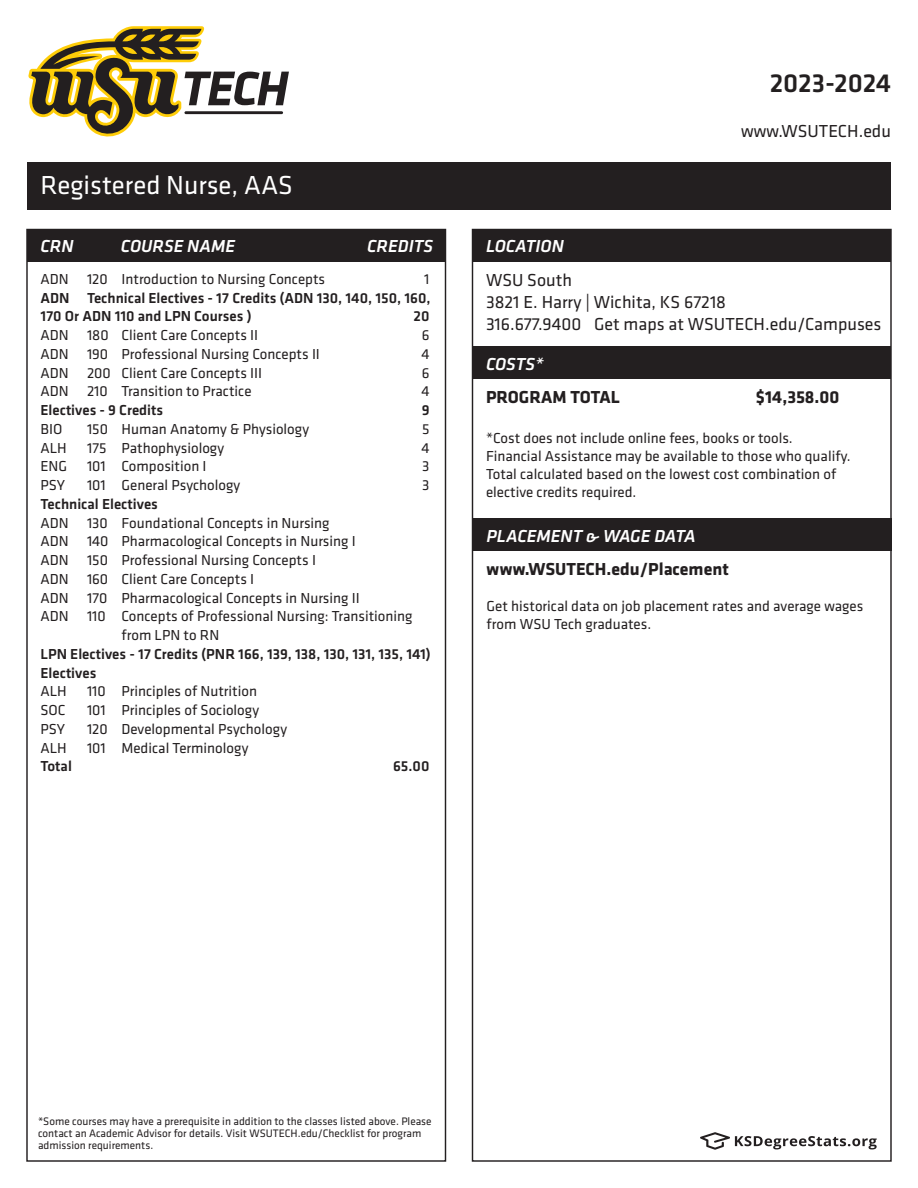
<style>
.page{position:relative;width:918px;height:1188px;background:#fff}
.page>*{position:absolute;margin:0;border:0;box-sizing:border-box;transform-origin:0 0}
.t1{font:27px "Klavika";color:#fff}
.t2{font:500 27px "Klavika";color:#231f20}
.t3{font:18px/21.6px "Klavika";color:#231f20}
.t4{font:italic 500 18px "Klavika";color:#fff}
.t5{font:700 18px "Klavika";color:#231f20}
.t6{font:15px/18px "Klavika";color:#231f20}
.t7{font:500 15px/18.8px "Klavika";color:#231f20}
.t8{font:11.25px/12px "Klavika";color:#231f20}
</style>
<div class="page">
<div style="left:27px;top:230px;width:419px;height:32px;background:#231f20"></div>
<div style="left:27px;top:162px;width:864px;height:47px;background:#231f20"></div>
<div style="left:472px;top:230px;width:419px;height:32px;background:#231f20"></div>
<div style="left:472px;top:346px;width:419px;height:33px;background:#231f20"></div>
<svg style="left:700px;top:1132px;width:177px;height:18px"></svg>
<svg style="left:28px;top:26px;width:261px;height:111px"></svg>
<div style="left:473px;top:518px;width:419px;height:33px;background:#231f20"></div>
<h1 class="t2" style="left:770px;top:65px;width:123px">2023-2024</h1>
<h1 class="t1" style="left:40px;top:167px;width:254px">Registered Nurse, AAS</h1>
<p class="t4" style="left:40px;top:234px;width:35px">CRN</p>
<p class="t4" style="left:121px;top:234px;width:116px">COURSE NAME</p>
<p class="t4" style="left:367px;top:234px;width:67px">CREDITS</p>
<p class="t4" style="left:486px;top:234px;width:80px">LOCATION</p>
<p class="t3" style="left:741px;top:120px;width:151px">www.WSUTECH.edu</p>
<p class="t6" style="left:41px;top:269px;width:286px">ADN 120 Introduction to Nursing Concepts</p>
<p class="t6" style="left:424px;top:269px;width:7px">1</p>
<p class="t7" style="left:41px;top:288px;width:392px">ADN Technical Electives - 17 Credits (ADN 130, 140, 150, 160,<br>170 Or ADN 110 and LPN Courses )</p>
<p class="t7" style="left:414px;top:307px;width:17px">20</p>
<p class="t6" style="left:41px;top:326px;width:219px">ADN 180 Client Care Concepts II</p>
<p class="t6" style="left:422px;top:326px;width:9px">6</p>
<p class="t6" style="left:41px;top:344px;width:281px">ADN 190 Professional Nursing Concepts II</p>
<p class="t6" style="left:421px;top:344px;width:10px">4</p>
<p class="t6" style="left:41px;top:363px;width:223px">ADN 200 Client Care Concepts III</p>
<p class="t6" style="left:422px;top:363px;width:9px">6</p>
<p class="t6" style="left:41px;top:382px;width:213px">ADN 210 Transition to Practice</p>
<p class="t6" style="left:421px;top:382px;width:10px">4</p>
<p class="t7" style="left:41px;top:400px;width:124px">Electives - 9 Credits</p>
<p class="t7" style="left:422px;top:400px;width:9px">9</p>
<p class="t6" style="left:41px;top:419px;width:23px">BIO</p>
<p class="t6" style="left:87px;top:419px;width:224px">150 Human Anatomy &amp; Physiology</p>
<p class="t6" style="left:422px;top:419px;width:9px">5</p>
<p class="t6" style="left:41px;top:438px;width:28px">ALH</p>
<p class="t6" style="left:87px;top:438px;width:139px">175 Pathophysiology</p>
<p class="t6" style="left:421px;top:438px;width:10px">4</p>
<p class="t6" style="left:41px;top:457px;width:28px">ENG</p>
<p class="t6" style="left:87px;top:457px;width:121px">101 Composition I</p>
<p class="t6" style="left:422px;top:457px;width:9px">3</p>
<p class="t6" style="left:41px;top:476px;width:26px">PSY</p>
<p class="t6" style="left:87px;top:476px;width:155px">101 General Psychology</p>
<p class="t6" style="left:422px;top:476px;width:9px">3</p>
<p class="t7" style="left:41px;top:494px;width:119px">Technical Electives</p>
<p class="t6" style="left:41px;top:513px;width:291px">ADN 130 Foundational Concepts in Nursing</p>
<p class="t6" style="left:41px;top:532px;width:317px">ADN 140 Pharmacological Concepts in Nursing I</p>
<p class="t6" style="left:41px;top:551px;width:277px">ADN 150 Professional Nursing Concepts I</p>
<p class="t6" style="left:41px;top:569px;width:215px">ADN 160 Client Care Concepts I</p>
<p class="t6" style="left:41px;top:588px;width:321px">ADN 170 Pharmacological Concepts in Nursing II</p>
<p class="t6" style="left:41px;top:607px;width:374px">ADN 110 Concepts of Professional Nursing: Transitioning</p>
<p class="t6" style="left:122px;top:626px;width:99px">from LPN to RN</p>
<p class="t7" style="left:41px;top:644px;width:392px">LPN Electives - 17 Credits (PNR 166, 139, 138, 130, 131, 135, 141)<br>Electives</p>
<p class="t6" style="left:41px;top:682px;width:28px">ALH</p>
<p class="t6" style="left:87px;top:682px;width:172px">110 Principles of Nutrition</p>
<p class="t6" style="left:41px;top:701px;width:27px">SOC</p>
<p class="t6" style="left:87px;top:701px;width:174px">101 Principles of Sociology</p>
<p class="t6" style="left:41px;top:719px;width:26px">PSY</p>
<p class="t6" style="left:87px;top:719px;width:202px">120 Developmental Psychology</p>
<p class="t6" style="left:41px;top:738px;width:28px">ALH</p>
<p class="t6" style="left:87px;top:738px;width:163px">101 Medical Terminology</p>
<p class="t7" style="left:41px;top:757px;width:33px">Total</p>
<p class="t7" style="left:393px;top:757px;width:38px">65.00</p>
<p class="t3" style="left:486px;top:269px;width:397px">WSU South<br>3821 E. Harry | Wichita, KS 67218<br>316.677.9400 Get maps at WSUTECH.edu/Campuses</p>
<p class="t4" style="left:486px;top:352px;width:59px">COSTS*</p>
<p class="t5" style="left:486px;top:384px;width:135px">PROGRAM TOTAL</p>
<p class="t5" style="left:756px;top:384px;width:85px">$14,358.00</p>
<p class="t6" style="left:486px;top:429px;width:366px">*Cost does not include online fees, books or tools.<br>Financial Assistance may be available to those who qualify.<br>Total calculated based on the lowest cost combination of elective credits required.</p>
<p class="t4" style="left:487px;top:524px;width:211px">PLACEMENT &amp; WAGE DATA</p>
<p class="t5" style="left:487px;top:556px;width:244px">www.WSUTECH.edu/Placement</p>
<p class="t6" style="left:487px;top:597px;width:378px">Get historical data on job placement rates and average wages from WSU Tech graduates.</p>
<p class="t8" style="left:38px;top:1115px;width:395px">*Some courses may have a prerequisite in addition to the classes listed above. Please contact an Academic Advisor for details. Visit WSUTECH.edu/Checklist for program admission requirements.</p>
</div>
